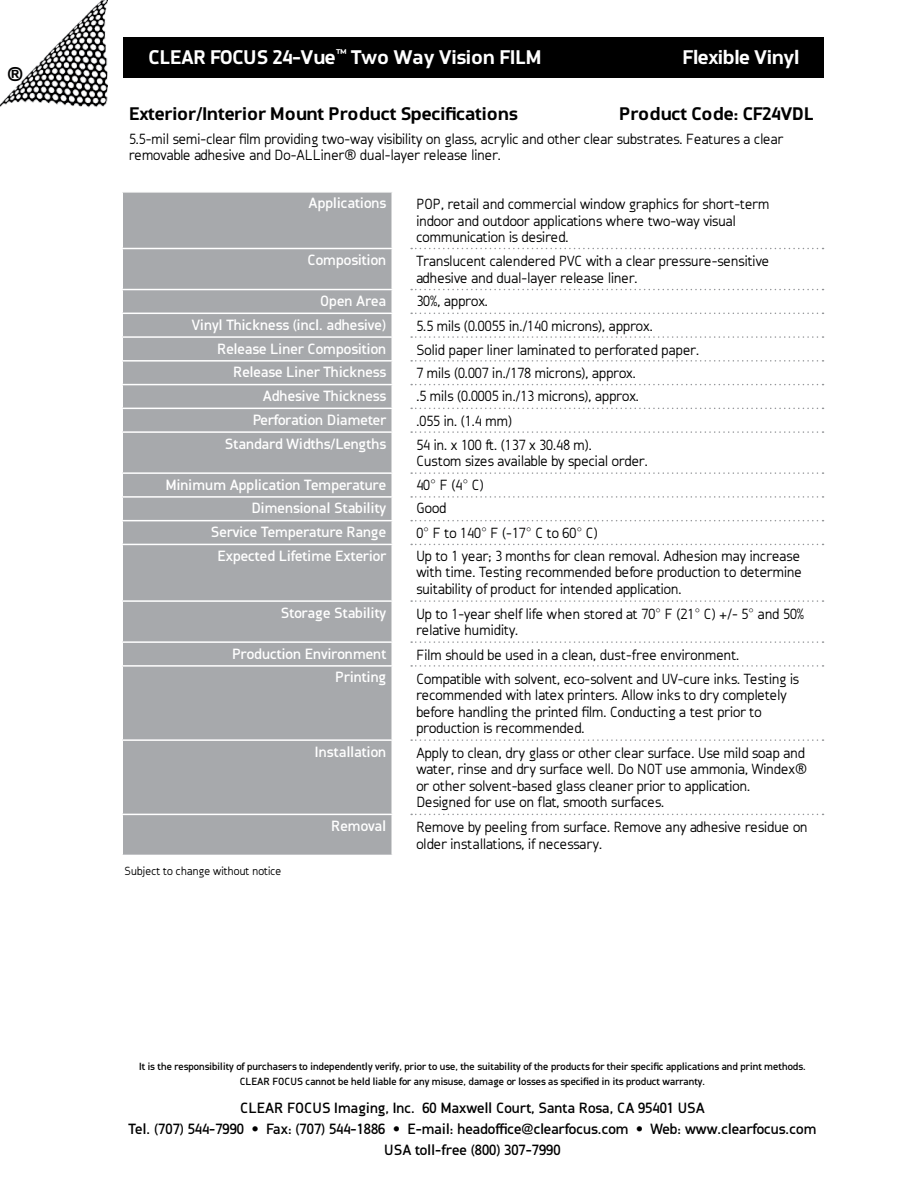
<style>
.page{position:relative;width:918px;height:1188px;background:#fff}
.page>*{position:absolute;margin:0;border:0;box-sizing:border-box;transform-origin:0 0}
.t1{font:700 19.5px "Informatic";color:#fff}
.t2{font:700 19.5px "Informatic";color:#000}
.t3{font:700 18px "Informatic";color:#000}
.t4{font:300 15px/16.5px "Informatic";color:#000}
.t5{font:15px/23.7px "Informatic";color:#fff;text-align:right}
.t6{font:15px/21px "Informatic";color:#000;text-align:center}
.t7{font:300 12px "Informatic";color:#000}
.t8{font:10.5px/15px "Informatic";color:#000;text-align:center}
</style>
<div class="page">
<img style="left:0;top:0;width:108px;height:108px">
<div style="left:124px;top:38px;width:700px;height:40px;background:#000"></div>
<div style="left:123px;top:193px;width:269px;height:662px;background:#a7a9ac"></div>
<hr style="left:122px;top:248px;width:271px;height:1px;background:#fff">
<hr style="left:122px;top:289px;width:271px;height:1px;background:#fff">
<hr style="left:122px;top:313px;width:271px;height:1px;background:#fff">
<hr style="left:122px;top:336px;width:271px;height:2px;background:#fff">
<hr style="left:122px;top:360px;width:271px;height:2px;background:#fff">
<hr style="left:122px;top:384px;width:271px;height:1px;background:#fff">
<hr style="left:122px;top:408px;width:271px;height:1px;background:#fff">
<hr style="left:122px;top:431px;width:271px;height:2px;background:#fff">
<hr style="left:122px;top:472px;width:271px;height:2px;background:#fff">
<hr style="left:122px;top:496px;width:271px;height:2px;background:#fff">
<hr style="left:122px;top:520px;width:271px;height:1px;background:#fff">
<hr style="left:122px;top:544px;width:271px;height:1px;background:#fff">
<hr style="left:122px;top:600px;width:271px;height:2px;background:#fff">
<hr style="left:122px;top:641px;width:271px;height:2px;background:#fff">
<hr style="left:122px;top:665px;width:271px;height:2px;background:#fff">
<hr style="left:122px;top:739px;width:271px;height:2px;background:#fff">
<hr style="left:122px;top:814px;width:271px;height:1px;background:#fff">
<svg style="left:411px;top:248px;width:413px;height:1px"></svg>
<svg style="left:411px;top:289px;width:413px;height:1px"></svg>
<svg style="left:411px;top:313px;width:413px;height:1px"></svg>
<svg style="left:411px;top:336px;width:413px;height:2px"></svg>
<svg style="left:411px;top:360px;width:413px;height:2px"></svg>
<svg style="left:411px;top:384px;width:413px;height:1px"></svg>
<svg style="left:411px;top:408px;width:413px;height:1px"></svg>
<svg style="left:411px;top:431px;width:413px;height:2px"></svg>
<svg style="left:411px;top:472px;width:413px;height:2px"></svg>
<svg style="left:411px;top:496px;width:413px;height:2px"></svg>
<svg style="left:411px;top:520px;width:413px;height:1px"></svg>
<svg style="left:411px;top:544px;width:413px;height:1px"></svg>
<svg style="left:411px;top:600px;width:413px;height:2px"></svg>
<svg style="left:411px;top:641px;width:413px;height:2px"></svg>
<svg style="left:411px;top:665px;width:413px;height:2px"></svg>
<svg style="left:411px;top:739px;width:413px;height:2px"></svg>
<svg style="left:411px;top:814px;width:413px;height:1px"></svg>
<h1 class="t2" style="left:8px;top:63px;width:17px">®</h1>
<h1 class="t1" style="left:149px;top:46px;width:395px">CLEAR FOCUS 24-Vue<sup>™</sup> Two Way Vision FILM</h1>
<h1 class="t1" style="left:683px;top:46px;width:118px">Flexible Vinyl</h1>
<p class="t3" style="left:129px;top:104px;width:390px">Exterior/Interior Mount Product Specifications</p>
<p class="t3" style="left:619px;top:104px;width:196px">Product Code: CF24VDL</p>
<p class="t4" style="left:129px;top:130px;width:656px">5.5-mil semi-clear film providing two-way visibility on glass, acrylic and other clear substrates. Features a clear removable adhesive and Do-ALLiner® dual-layer release liner.</p>
<p class="t5" style="left:309px;top:191px;width:79px">Applications</p>
<p class="t4" style="left:416px;top:196px;width:355px">POP, retail and commercial window graphics for short-term indoor and outdoor applications where two-way visual communication is desired.</p>
<p class="t4" style="left:416px;top:253px;width:355px">Translucent calendered PVC with a clear pressure-sensitive adhesive and dual-layer release liner.</p>
<p class="t4" style="left:416px;top:289px;width:284px;line-height:23.7px">30%, approx.<br>5.5 mils (0.0055 in./140 microns), approx.<br>Solid paper liner laminated to perforated paper.<br>7 mils (0.007 in./178 microns), approx.<br>.5 mils (0.0005 in./13 microns), approx.</p>
<p class="t4" style="left:416px;top:409px;width:177px;line-height:23.7px">.055 in. (1.4 mm)<br>54 in. x 100 ft. (137 x 30.48 m).</p>
<p class="t4" style="left:416px;top:449px;width:233px;line-height:24px">Custom sizes available by special order.<br>40° F (4° C)<br>Good<br>0° F to 140° F (-17° C to 60° C)</p>
<p class="t4" style="left:416px;top:548px;width:387px;text-align:justify">Up to 1 year; 3 months for clean removal. Adhesion may increase with time. Testing recommended before production to determine suitability of product for intended application.</p>
<p class="t4" style="left:416px;top:606px;width:389px">Up to 1-year shelf life when stored at 70° F (21° C) +/- 5° and 50% relative humidity.</p>
<p class="t4" style="left:416px;top:643px;width:384px;line-height:23.7px">Film should be used in a clean, dust-free environment.<br>Compatible with solvent, eco-solvent and UV-cure inks. Testing is</p>
<p class="t4" style="left:416px;top:687px;width:372px">recommended with latex printers. Allow inks to dry completely before handling the printed film. Conducting a test prior to production is recommended.</p>
<p class="t4" style="left:416px;top:745px;width:392px">Apply to clean, dry glass or other clear surface. Use mild soap and water, rinse and dry surface well. Do NOT use ammonia, Windex® or other solvent-based glass cleaner prior to application.<br>Designed for use on flat, smooth surfaces.</p>
<p class="t4" style="left:416px;top:819px;width:393px">Remove by peeling from surface. Remove any adhesive residue on older installations, if necessary.</p>
<p class="t5" style="left:307px;top:248px;width:80px">Composition</p>
<p class="t5" style="left:192px;top:289px;width:196px">Open Area<br>Vinyl Thickness (incl. adhesive)<br>Release Liner Composition<br>Release Liner Thickness<br>Adhesive Thickness<br>Perforation Diameter<br>Standard Widths/Lengths</p>
<p class="t5" style="left:165px;top:473px;width:222px">Minimum Application Temperature<br>Dimensional Stability<br>Service Temperature Range<br>Expected Lifetime Exterior</p>
<p class="t5" style="left:281px;top:601px;width:107px">Storage Stability</p>
<p class="t5" style="left:232px;top:642px;width:156px">Production Environment<br>Printing</p>
<p class="t5" style="left:315px;top:740px;width:73px">Installation</p>
<p class="t5" style="left:331px;top:814px;width:56px">Removal</p>
<p class="t7" style="left:125px;top:865px;width:158px">Subject to change without notice</p>
<p class="t8" style="left:139px;top:1059px;width:668px">It is the responsibility of purchasers to independently verify, prior to use, the suitability of the products for their specific applications and print methods.<br>CLEAR FOCUS cannot be held liable for any misuse, damage or losses as specified in its product warranty.</p>
<p class="t6" style="left:129px;top:1097px;width:689px">CLEAR FOCUS Imaging, Inc. 60 Maxwell Court, Santa Rosa, CA 95401 USA<br>Tel. (707) 544-7990 • Fax: (707) 544-1886 • E-mail: headoffice@clearfocus.com • Web: www.clearfocus.com<br>USA toll-free (800) 307-7990</p>
</div>
